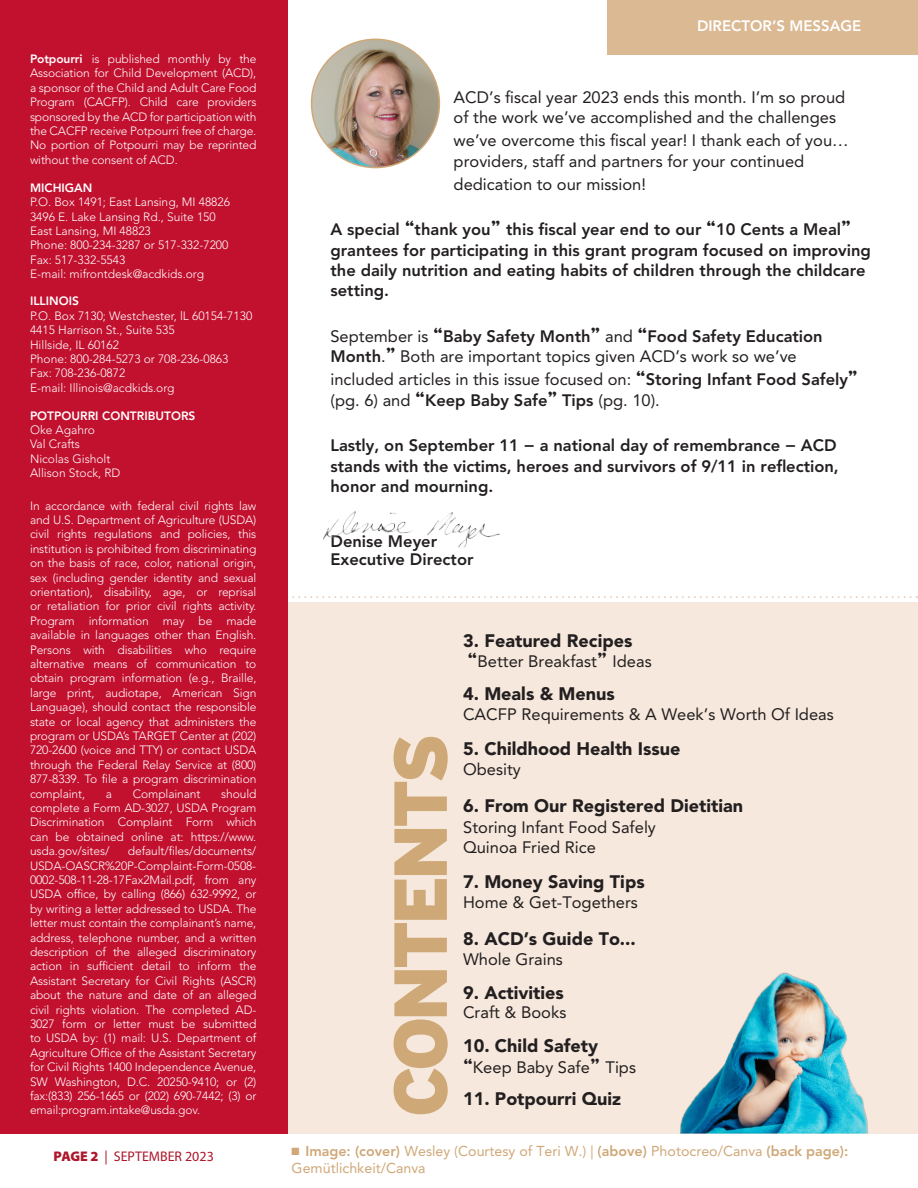
<style>
.page{position:relative;width:918px;height:1188px;background:#fff}
.page>*{position:absolute;margin:0;border:0;box-sizing:border-box;transform-origin:0 0}
.Bullets_-_fully_indented{font:900 75px "Interstate";letter-spacing:-.07em;color:#cfa878}
.Bullets_-_fully_indented-2{font:900 18px "Avenir LT Std";color:#231f20}
.Bullets_-_fully_indented-3{font:16.5px/20.2px "Avenir LT Std";color:#231f20}
.t1{font:800 16.5px/20.2px "Avenir LT Std";color:#231f20}
.t2{font:800 15px "Avenir LT Std";color:#fff}
.Left_Header{font:14.25px/16.5px "Avenir LT Std";color:#cfa878}
.t3{font:13.95px "Myriad Pro";color:#ae172b}
.t4{font:300 12px/14.4px "Avenir LT Std";color:#fff;text-align:justify}
.t5{font:800 12px "Avenir LT Std";color:#fff}
.s1{font-weight:800}
.s2{font-weight:900}
.s3{font-family:"Aachen Std";font-weight:700}
</style>
<div class="page">
<svg style="left:287px;top:596px;width:630px;height:2px"></svg>
<div style="left:238px;top:603px;width:680px;height:531px;background:#f6e8dc"></div>
<div style="left:0;top:0;width:287px;height:1134px;background:#c2102f"></div>
<div style="left:608px;top:0;width:310px;height:54px;background:#dbb992"></div>
<img style="left:312px;top:39px;width:127px;height:129px;border-radius:64px">
<img style="left:323px;top:511px;width:178px;height:37px">
<img style="left:680px;top:972px;width:188px;height:162px">
<p class="t4" style="left:30px;top:52px;width:228px"><span class="s1">Potpourri</span> is published monthly by the Association for Child Development (ACD), a sponsor of the Child and Adult Care Food Program (CACFP). Child care providers sponsored by the ACD for participation with the CACFP receive Potpourri free of charge.<br>No portion of Potpourri may be reprinted without the consent of ACD.</p>
<p class="t5" style="left:30px;top:181px;width:64px">MICHIGAN</p>
<p class="t4" style="left:30px;top:195px;width:202px">P.O. Box 1491; East Lansing, MI 48826</p>
<p class="t4" style="left:30px;top:209px;width:187px">3496 E. Lake Lansing Rd., Suite 150</p>
<p class="t4" style="left:30px;top:224px;width:122px">East Lansing, MI 48823</p>
<p class="t4" style="left:30px;top:238px;width:200px">Phone: 800-234-3287 or 517-332-7200</p>
<p class="t4" style="left:30px;top:253px;width:97px">Fax: 517-332-5543</p>
<p class="t4" style="left:30px;top:267px;width:176px">E-mail: mifrontdesk@acdkids.org</p>
<p class="t5" style="left:30px;top:294px;width:50px">ILLINOIS</p>
<p class="t4" style="left:30px;top:308px;width:224px">P.O. Box 7130; Westchester, lL 60154-7130</p>
<p class="t4" style="left:30px;top:323px;width:146px">4415 Harrison St., Suite 535</p>
<p class="t4" style="left:30px;top:337px;width:90px">Hillside, IL 60162</p>
<p class="t4" style="left:30px;top:352px;width:200px">Phone: 800-284-5273 or 708-236-0863</p>
<p class="t4" style="left:30px;top:366px;width:97px">Fax: 708-236-0872</p>
<p class="t4" style="left:30px;top:380px;width:146px">E-mail: Illinois@acdkids.org</p>
<p class="t4" style="left:30px;top:408px;width:167px;text-align:left"><span class="s1">POTPOURRI CONTRIBUTORS<br></span>Oke Agahro<br>Val Crafts<br>Nicolas Gisholt<br>Allison Stock, RD</p>
<p class="t4" style="left:30px;top:498px;width:228px">In accordance with federal civil rights law and U.S. Department of Agriculture (USDA) civil rights regulations and policies, this institution is prohibited from discriminating on the basis of race, color, national origin, sex (including gender identity and sexual orientation), disability, age, or reprisal or retaliation for prior civil rights activity.<br>Program information may be made available in languages other than English.<br>Persons with disabilities who require alternative means of communication to obtain program information (e.g., Braille, large print, audiotape, American Sign Language), should contact the responsible state or local agency that administers the program or USDA’s TARGET Center at (202)<br>720-2600 (voice and TTY) or contact USDA through the Federal Relay Service at (800)<br>877-8339. To file a program discrimination complaint,</p>
<p class="t4" style="left:30px;top:786px;width:228px;text-indent:191px">should complete a Form AD-3027, USDA Program Discrimination Complaint Form which can be obtained online at: https://www. usda.gov/sites/</p>
<p class="t4" style="left:106px;top:786px;width:8px">a</p>
<p class="t4" style="left:133px;top:786px;width:69px">Complainant</p>
<p class="t4" style="left:30px;top:844px;width:228px;text-indent:98px">default/files/documents/ USDA-OASCR%20P-Complaint-Form-0508- 0002-508-11-28-17Fax2Mail.pdf, from any USDA office, by calling (866) 632-9992, or by writing a letter addressed to USDA. The letter must contain the complainant’s name, address, telephone number, and a written description of the alleged discriminatory action in sufficient detail to inform the Assistant Secretary for Civil Rights (ASCR) about the nature and date of an alleged civil rights violation. The completed AD-3027 form or letter must be submitted to USDA by: (1) mail: U.S. Department of Agriculture Office of the Assistant Secretary for Civil Rights 1400 Independence Avenue, SW Washington, D.C. 20250-9410; or (2) fax:(833) 256-1665 or (202) 690-7442; (3) or email:program.intake@usda.gov.</p>
<p class="t3" style="left:54px;top:1148px;width:162px"><span class="s2">PAGE 2</span> | SEPTEMBER 2023</p>
<p class="t2" style="left:697px;top:17px;width:166px">DIRECTOR’S MESSAGE</p>
<p class="Bullets_-_fully_indented-3" style="left:454px;top:87px;width:393px">ACD’s fiscal year 2023 ends this month. I’m so proud of the work we’ve accomplished and the challenges</p>
<p class="Bullets_-_fully_indented-3" style="left:454px;top:131px;width:397px">we’ve overcome this fiscal year! I thank each of you… providers, staff and partners for your continued</p>
<p class="Bullets_-_fully_indented-3" style="left:454px;top:174px;width:194px">dedication to our mission!</p>
<p class="t1" style="left:330px;top:220px;width:542px">A special <span class="s3">“</span>thank you<span class="s3">”</span> this fiscal year end to our <span class="s3">“</span>10 Cents a Meal<span class="s3">” </span>grantees for participating in this grant program focused on improving the daily nutrition and eating habits of children through the childcare setting.</p>
<p class="Bullets_-_fully_indented-3" style="left:330px;top:326px;width:494px">September is <span class="s3">“</span><span class="s1">Baby Safety Month</span><span class="s3">”</span> and <span class="s3">“</span><span class="s1">Food Safety Education<br>Month</span>.<span class="s3">”</span> Both are important topics given ACD’s work so we’ve</p>
<p class="Bullets_-_fully_indented-3" style="left:330px;top:370px;width:529px">included articles in this issue focused on: <span class="s3">“</span><span class="s1">Storing Infant Food Safely</span><span class="s3">” </span>(pg. 6) and <span class="s3">“</span><span class="s1">Keep Baby Safe</span><span class="s3">”</span> <span class="s1">Tips</span> (pg. 10).</p>
<p class="t1" style="left:330px;top:436px;width:510px">Lastly, on September 11 − a national day of remembrance − ACD stands with the victims, heroes and survivors of 9/11 in reflection, honor and mourning.</p>
<p class="t1" style="left:330px;top:532px;width:145px;line-height:18px">Denise Meyer<br>Executive Director</p>
<p class="Bullets_-_fully_indented" style="left:378px;top:1117px;width:386px;rotate:-90deg">CONTENTS</p>
<p class="Bullets_-_fully_indented-2" style="left:463px;top:630px;width:171px">3. Featured Recipes</p>
<p class="Bullets_-_fully_indented-3" style="left:468px;top:651px;width:186px"><span class="s3">“</span>Better Breakfast<span class="s3">”</span> Ideas</p>
<p class="Bullets_-_fully_indented-2" style="left:463px;top:683px;width:153px">4. Meals &amp; Menus</p>
<p class="Bullets_-_fully_indented-3" style="left:463px;top:705px;width:372px">CACFP Requirements &amp; A Week’s Worth Of Ideas</p>
<p class="Bullets_-_fully_indented-2" style="left:463px;top:738px;width:219px">5. Childhood Health Issue</p>
<p class="Bullets_-_fully_indented-3" style="left:463px;top:759px;width:59px">Obesity</p>
<p class="Bullets_-_fully_indented-2" style="left:463px;top:795px;width:282px">6. From Our Registered Dietitian</p>
<p class="Bullets_-_fully_indented-3" style="left:463px;top:818px;width:194px">Storing Infant Food Safely</p>
<p class="Bullets_-_fully_indented-3" style="left:463px;top:837px;width:134px">Quinoa Fried Rice</p>
<p class="Bullets_-_fully_indented-2" style="left:463px;top:871px;width:183px">7. Money Saving Tips</p>
<p class="Bullets_-_fully_indented-3" style="left:463px;top:892px;width:176px">Home &amp; Get-Togethers</p>
<p class="Bullets_-_fully_indented-2" style="left:463px;top:928px;width:174px">8. ACD’s Guide To...</p>
<p class="Bullets_-_fully_indented-3" style="left:463px;top:949px;width:101px">Whole Grains</p>
<p class="Bullets_-_fully_indented-2" style="left:463px;top:982px;width:102px">9. Activities</p>
<p class="Bullets_-_fully_indented-3" style="left:463px;top:1003px;width:105px">Craft &amp; Books</p>
<p class="Bullets_-_fully_indented-2" style="left:463px;top:1035px;width:136px">10. Child Safety</p>
<p class="Bullets_-_fully_indented-3" style="left:463px;top:1058px;width:175px"><span class="s3">“</span>Keep Baby Safe<span class="s3">”</span> Tips</p>
<p class="Bullets_-_fully_indented-2" style="left:463px;top:1088px;width:160px">11. Potpourri Quiz</p>
<p class="Left_Header" style="left:292px;top:1143px;width:558px">■ <span class="s1">Image: (cover)</span> Wesley (Courtesy of Teri W.) | <span class="s1">(above)</span> Photocreo/Canva <span class="s1">(back page):<br></span>Gemütlichkeit/Canva</p>
</div>
